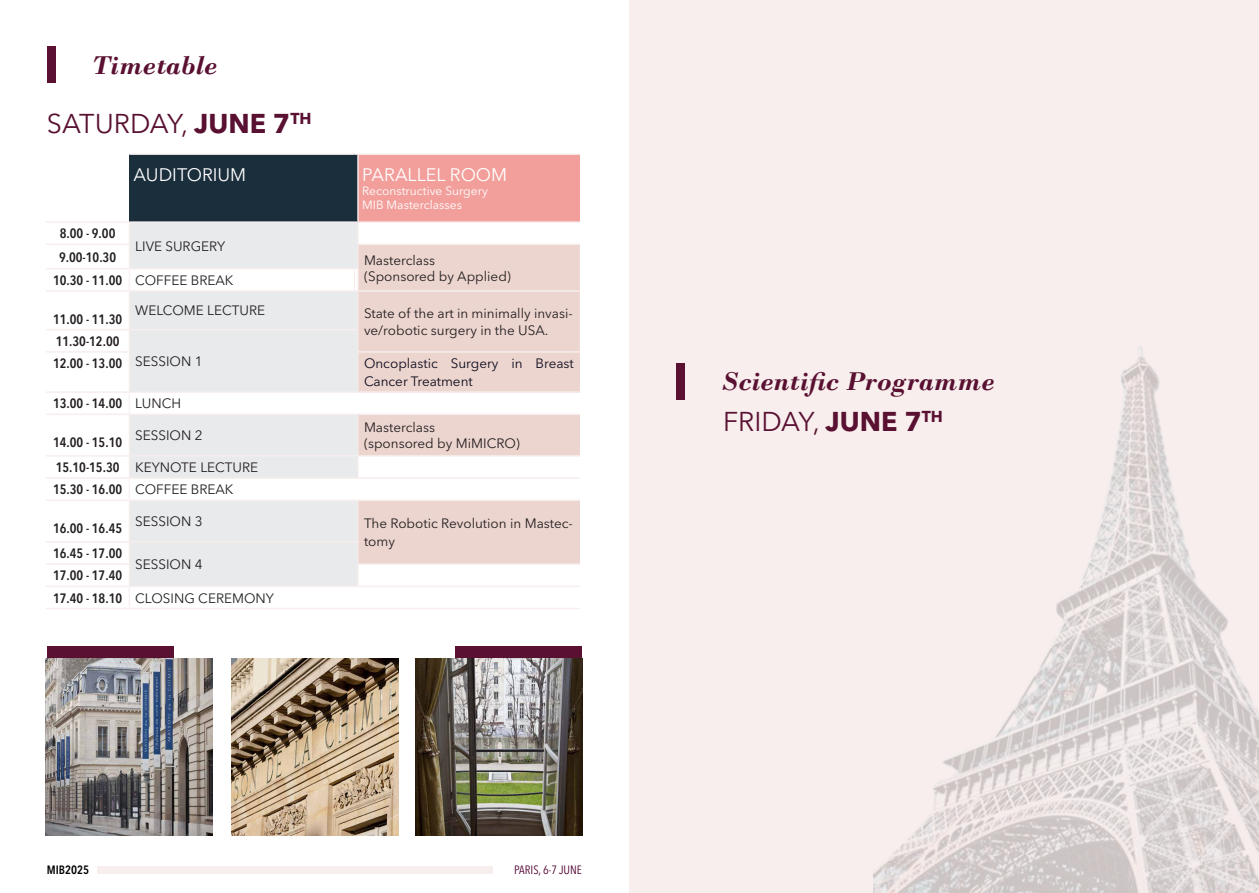
<style>
.page{position:relative;width:1259px;height:893px;background:#fff}
.page>*{position:absolute;margin:0;border:0;box-sizing:border-box;transform-origin:0 0}
.TITOLO{font:27px "Avenir Next LT Pro";color:#591031}
.TITOLO-2{font:italic 700 27px "Bodoni";color:#591031}
.t1{font:18px "Avenir Next LT Pro";color:#fff}
.Stile_di_paragrafo_1{font:13.5px/16.2px "Avenir Next LT Pro";color:#231f20}
.t2{font:600 condensed 13.5px "Avenir Next LT Pro";color:#231f20}
.Stile_di_paragrafo_1-2{font:13.5px/18px "Avenir Next LT Pro";color:#0c0c1e}
.Stile_di_paragrafo_1-3{font:12px "Avenir Next LT Pro";color:#fff}
.t3{font:condensed 12px "Avenir Next LT Pro";color:#530431}
.t4{font:600 condensed 12px "Avenir Next LT Pro";color:#000}
.s1{font-weight:700}
</style>
<div class="page">
<div style="left:97px;top:866px;width:395px;height:8px;background:#f7eeed"></div>
<div style="left:47px;top:47px;width:8px;height:36px;background:#591031"></div>
<img style="left:415px;top:658px;width:167px;height:177px">
<img style="left:231px;top:658px;width:167px;height:177px">
<img style="left:46px;top:658px;width:167px;height:177px">
<div style="left:455px;top:646px;width:127px;height:12px;background:#591031"></div>
<div style="left:47px;top:646px;width:127px;height:12px;background:#591031"></div>
<div style="left:129px;top:154px;width:229px;height:68px;background:#1b2e3c"></div>
<div style="left:358px;top:154px;width:222px;height:68px;background:#f29f9b"></div>
<div style="left:130px;top:223px;width:224px;height:45px;background:#e8eaec"></div>
<svg style="left:130px;top:292px;width:228px;height:293px;background:#ebedee"></svg>
<div style="left:358px;top:352px;width:222px;height:40px;background:#edd5cf"></div>
<div style="left:358px;top:414px;width:222px;height:42px;background:#edd5cf"></div>
<div style="left:358px;top:500px;width:222px;height:64px;background:#edd5cf"></div>
<hr style="left:129px;top:153px;width:225px;height:2px;background:#f7eeed">
<hr style="left:358px;top:153px;width:222px;height:2px;background:#f7eeed">
<hr style="left:357px;top:155px;width:2px;height:66px;background:#f7eeed">
<hr style="left:358px;top:352px;width:1px;height:39px;background:#f7eeed">
<hr style="left:358px;top:415px;width:1px;height:40px;background:#f7eeed">
<hr style="left:358px;top:501px;width:1px;height:41px;background:#f7eeed">
<svg style="left:128px;top:223px;width:2px;height:385px"></svg>
<hr style="left:46px;top:244px;width:83px;height:1px;background:#f7eeed">
<hr style="left:46px;top:268px;width:83px;height:1px;background:#f7eeed">
<hr style="left:129px;top:268px;width:225px;height:1px;background:#f7eeed">
<hr style="left:46px;top:290px;width:83px;height:2px;background:#f7eeed">
<hr style="left:129px;top:290px;width:225px;height:2px;background:#f7eeed">
<hr style="left:46px;top:329px;width:83px;height:1px;background:#f7eeed">
<hr style="left:129px;top:329px;width:225px;height:1px;background:#f7eeed">
<hr style="left:46px;top:351px;width:83px;height:2px;background:#f7eeed">
<hr style="left:358px;top:351px;width:222px;height:2px;background:#f7eeed">
<hr style="left:46px;top:391px;width:83px;height:2px;background:#f7eeed">
<hr style="left:129px;top:391px;width:225px;height:2px;background:#f7eeed">
<hr style="left:358px;top:391px;width:222px;height:2px;background:#f7eeed">
<hr style="left:46px;top:414px;width:83px;height:1px;background:#f7eeed">
<hr style="left:129px;top:414px;width:225px;height:1px;background:#f7eeed">
<hr style="left:358px;top:414px;width:222px;height:1px;background:#f7eeed">
<hr style="left:46px;top:455px;width:83px;height:2px;background:#f7eeed">
<hr style="left:129px;top:455px;width:225px;height:2px;background:#f7eeed">
<hr style="left:358px;top:455px;width:222px;height:2px;background:#f7eeed">
<hr style="left:46px;top:477px;width:83px;height:2px;background:#f7eeed">
<hr style="left:129px;top:477px;width:225px;height:2px;background:#f7eeed">
<svg style="left:354px;top:455px;width:4px;height:24px"></svg>
<hr style="left:358px;top:477px;width:222px;height:2px;background:#f7eeed">
<hr style="left:46px;top:500px;width:83px;height:1px;background:#f7eeed">
<hr style="left:129px;top:500px;width:225px;height:1px;background:#f7eeed">
<hr style="left:358px;top:500px;width:222px;height:1px;background:#f7eeed">
<hr style="left:46px;top:541px;width:83px;height:2px;background:#f7eeed">
<hr style="left:129px;top:541px;width:225px;height:2px;background:#f7eeed">
<hr style="left:46px;top:563px;width:83px;height:2px;background:#f7eeed">
<hr style="left:358px;top:563px;width:222px;height:2px;background:#f7eeed">
<hr style="left:46px;top:585px;width:83px;height:2px;background:#f7eeed">
<hr style="left:129px;top:585px;width:225px;height:2px;background:#f7eeed">
<svg style="left:354px;top:541px;width:5px;height:46px"></svg>
<hr style="left:358px;top:585px;width:222px;height:2px;background:#f7eeed">
<hr style="left:46px;top:608px;width:83px;height:1px;background:#f7eeed">
<hr style="left:129px;top:608px;width:225px;height:1px;background:#f7eeed">
<hr style="left:358px;top:608px;width:222px;height:1px;background:#f7eeed">
<hr style="left:46px;top:221px;width:83px;height:2px;background:#f7eeed">
<hr style="left:129px;top:221px;width:225px;height:2px;background:#f7eeed">
<svg style="left:354px;top:221px;width:226px;height:131px"></svg>
<div style="left:629px;top:0;width:630px;height:893px;background:#f7eeed"></div>
<img style="left:873px;top:347px;width:386px;height:546px">
<div style="left:676px;top:363px;width:9px;height:36px;background:#591031"></div>
<p class="TITOLO-2" style="left:91px;top:49px;width:127px">Timetable</p>
<p class="TITOLO" style="left:47px;top:107px;width:266px">SATURDAY, <span class="s1">JUNE 7</span><sup>TH</sup></p>
<p class="t1" style="left:133px;top:164px;width:114px">AUDITORIUM</p>
<p class="t1" style="left:362px;top:164px;width:146px">PARALLEL ROOM</p>
<p class="Stile_di_paragrafo_1-3" style="left:362px;top:184px;width:127px">Reconstructive Surgery</p>
<p class="Stile_di_paragrafo_1-3" style="left:362px;top:198px;width:101px">MIB Masterclasses</p>
<p class="t2" style="left:60px;top:225px;width:57px">8.00 - 9.00</p>
<p class="Stile_di_paragrafo_1" style="left:135px;top:238px;width:92px">LIVE SURGERY</p>
<p class="t2" style="left:59px;top:249px;width:59px">9.00-10.30</p>
<p class="Stile_di_paragrafo_1" style="left:364px;top:252px;width:73px">Masterclass</p>
<p class="Stile_di_paragrafo_1" style="left:364px;top:268px;width:148px">(Sponsored by Applied)</p>
<p class="t2" style="left:53px;top:272px;width:71px">10.30 - 11.00</p>
<p class="Stile_di_paragrafo_1" style="left:135px;top:272px;width:100px">COFFEE BREAK</p>
<p class="t2" style="left:53px;top:311px;width:71px">11.00 - 11.30</p>
<p class="Stile_di_paragrafo_1" style="left:135px;top:303px;width:131px">WELCOME LECTURE</p>
<p class="Stile_di_paragrafo_1" style="left:364px;top:306px;width:210px">State of the art in minimally invasi&shy;ve/robotic surgery in the USA.</p>
<p class="t2" style="left:56px;top:333px;width:65px">11.30-12.00</p>
<p class="t2" style="left:53px;top:355px;width:71px">12.00 - 13.00</p>
<p class="Stile_di_paragrafo_1" style="left:135px;top:353px;width:69px">SESSION 1</p>
<p class="Stile_di_paragrafo_1-2" style="left:364px;top:354px;width:211px">Oncoplastic Surgery in Breast<br>Cancer Treatment</p>
<p class="t2" style="left:53px;top:395px;width:71px">13.00 - 14.00</p>
<p class="Stile_di_paragrafo_1" style="left:135px;top:395px;width:47px">LUNCH</p>
<p class="t2" style="left:53px;top:434px;width:71px">14.00 - 15.10</p>
<p class="Stile_di_paragrafo_1" style="left:364px;top:419px;width:73px">Masterclass</p>
<p class="Stile_di_paragrafo_1" style="left:364px;top:435px;width:157px">(sponsored by MiMICRO)</p>
<p class="Stile_di_paragrafo_1" style="left:135px;top:427px;width:69px">SESSION 2</p>
<p class="t2" style="left:56px;top:459px;width:65px">15.10-15.30</p>
<p class="Stile_di_paragrafo_1" style="left:135px;top:459px;width:124px">KEYNOTE LECTURE</p>
<p class="t2" style="left:53px;top:481px;width:71px">15.30 - 16.00</p>
<p class="Stile_di_paragrafo_1" style="left:135px;top:481px;width:100px">COFFEE BREAK</p>
<p class="t2" style="left:53px;top:520px;width:71px">16.00 - 16.45</p>
<p class="Stile_di_paragrafo_1" style="left:135px;top:513px;width:69px">SESSION 3</p>
<p class="Stile_di_paragrafo_1" style="left:364px;top:514px;width:210px;line-height:18px">The Robotic Revolution in Mastec&shy;tomy</p>
<p class="t2" style="left:53px;top:545px;width:71px">16.45 - 17.00</p>
<p class="Stile_di_paragrafo_1" style="left:135px;top:556px;width:69px">SESSION 4</p>
<p class="t2" style="left:53px;top:567px;width:71px">17.00 - 17.40</p>
<p class="t2" style="left:53px;top:590px;width:71px">17.40 - 18.10</p>
<p class="Stile_di_paragrafo_1" style="left:135px;top:590px;width:140px">CLOSING CEREMONY</p>
<p class="t4" style="left:47px;top:863px;width:44px">MIB2025</p>
<p class="t3" style="left:514px;top:863px;width:69px">PARIS, 6-7 JUNE</p>
<p class="TITOLO-2" style="left:721px;top:365px;width:275px">Scientific Programme</p>
<p class="TITOLO" style="left:723px;top:405px;width:221px">FRIDAY, <span class="s1">JUNE 7</span><sup>TH</sup></p>
</div>
